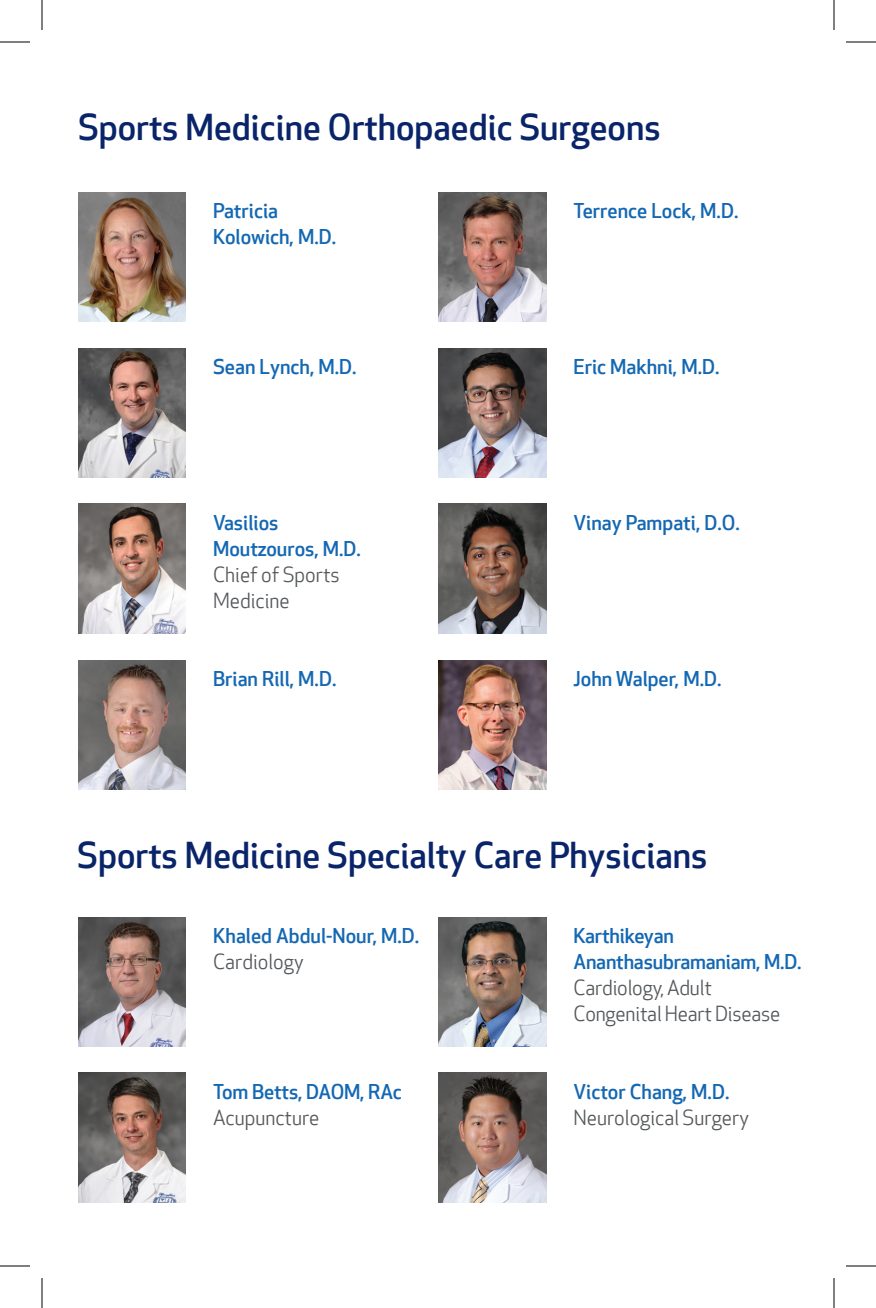
<style>
.page{position:relative;width:876px;height:1308px;background:#fff}
.page>*{position:absolute;margin:0;border:0;box-sizing:border-box;transform-origin:0 0}
.t1{font:500 35px "Apex New";color:#0a246a}
.t2{font:500 20px/26px "Apex New";color:#1468b3}
.t3{font:20px/26px "Apex New";color:#55595c}
</style>
<div class="page">
<img style="left:78px;top:348px;width:108px;height:130px">
<img style="left:78px;top:504px;width:108px;height:130px">
<img style="left:78px;top:660px;width:108px;height:130px">
<img style="left:438px;top:917px;width:108px;height:130px">
<img style="left:78px;top:192px;width:108px;height:130px">
<img style="left:78px;top:1073px;width:108px;height:130px">
<img style="left:438px;top:348px;width:108px;height:130px">
<img style="left:438px;top:504px;width:108px;height:130px">
<img style="left:438px;top:660px;width:108px;height:130px">
<img style="left:78px;top:917px;width:108px;height:130px">
<img style="left:438px;top:192px;width:108px;height:130px">
<img style="left:438px;top:1073px;width:108px;height:130px">
<hr style="left:0;top:42px;width:30px;height:1px;background:#000">
<hr style="left:846px;top:42px;width:30px;height:1px;background:#000">
<hr style="left:0;top:1266px;width:30px;height:1px;background:#000">
<hr style="left:846px;top:1266px;width:30px;height:1px;background:#000">
<hr style="left:42px;top:0;width:1px;height:30px;background:#000">
<hr style="left:42px;top:1278px;width:1px;height:30px;background:#000">
<hr style="left:834px;top:0;width:1px;height:30px;background:#000">
<hr style="left:834px;top:1278px;width:1px;height:30px;background:#000">
<h1 class="t1" style="left:78px;top:107px;width:584px">Sports Medicine Orthopaedic Surgeons</h1>
<p class="t2" style="left:213px;top:198px;width:125px">Patricia<br>Kolowich, M.D.</p>
<p class="t2" style="left:573px;top:198px;width:166px">Terrence Lock, M.D.</p>
<p class="t2" style="left:213px;top:354px;width:145px">Sean Lynch, M.D.</p>
<p class="t2" style="left:573px;top:354px;width:148px">Eric Makhni, M.D.</p>
<p class="t2" style="left:213px;top:510px;width:149px">Vasilios<br>Moutzouros, M.D.</p>
<p class="t3" style="left:213px;top:562px;width:128px">Chief of Sports<br>Medicine</p>
<p class="t2" style="left:573px;top:510px;width:168px">Vinay Pampati, D.O.</p>
<p class="t2" style="left:213px;top:666px;width:125px">Brian Rill, M.D.</p>
<p class="t2" style="left:573px;top:666px;width:150px">John Walper, M.D.</p>
<h1 class="t1" style="left:77px;top:835px;width:632px">Sports Medicine Specialty Care Physicians</h1>
<p class="t2" style="left:213px;top:923px;width:208px">Khaled Abdul-Nour, M.D.</p>
<p class="t3" style="left:213px;top:949px;width:92px">Cardiology</p>
<p class="t2" style="left:213px;top:1079px;width:190px">Tom Betts, DAOM, RAc</p>
<p class="t3" style="left:213px;top:1105px;width:108px">Acupuncture</p>
<p class="t2" style="left:573px;top:923px;width:230px">Karthikeyan<br>Ananthasubramaniam, M.D.</p>
<p class="t3" style="left:573px;top:975px;width:209px">Cardiology, Adult<br>Congenital Heart Disease</p>
<p class="t2" style="left:573px;top:1079px;width:157px">Victor Chang, M.D.</p>
<p class="t3" style="left:573px;top:1105px;width:177px">Neurological Surgery</p>
</div>
